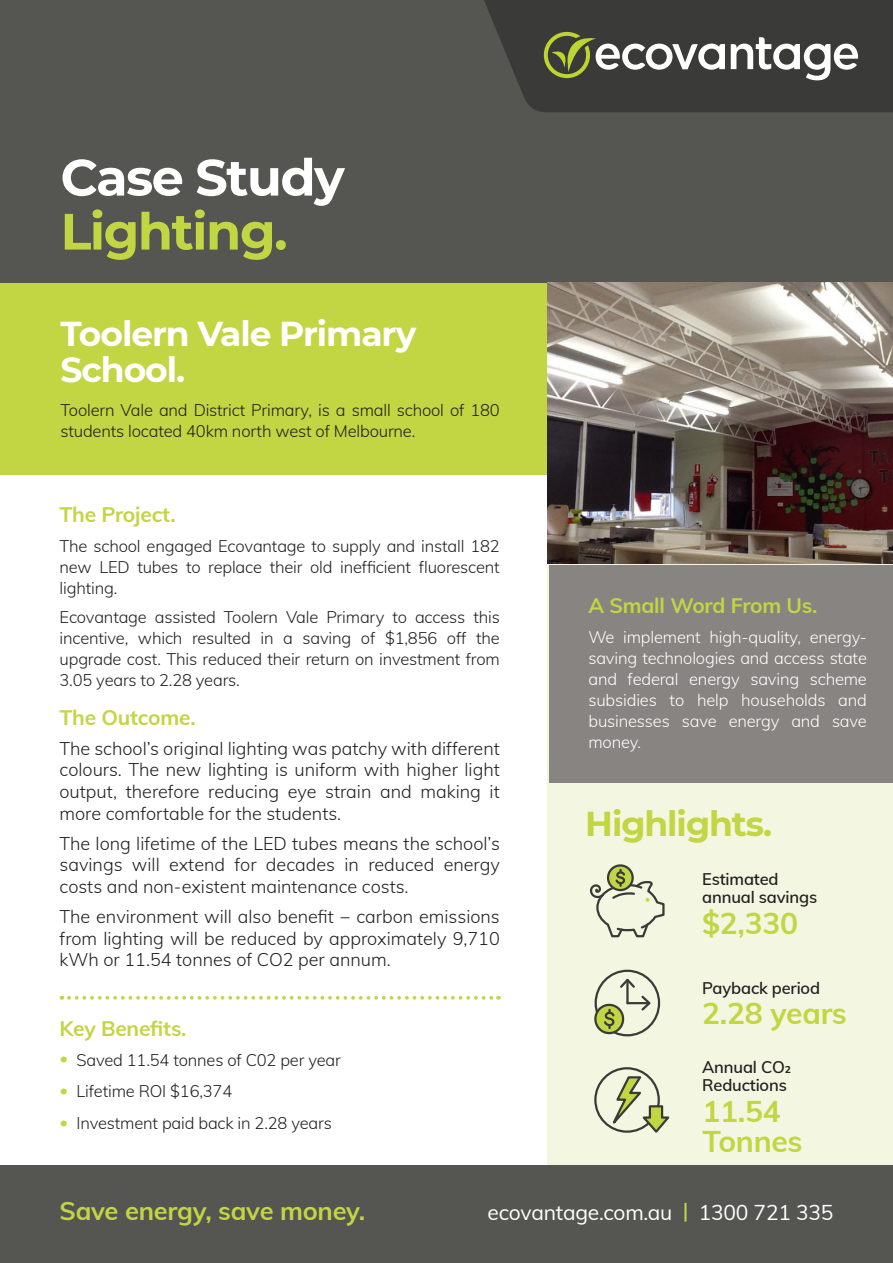
<style>
.page{position:relative;width:893px;height:1263px;background:#fff}
.page>*{position:absolute;margin:0;border:0;box-sizing:border-box;transform-origin:0 0}
.t1{font:700 51px "Montserrat";letter-spacing:-.03em;color:#fff}
.t2{font:700 51px "Montserrat";letter-spacing:-.03em;color:#c2d542}
.t3{font:700 34.5px/36px "Montserrat";letter-spacing:-.03em;color:#fff}
.t4{font:700 34.5px "Montserrat";letter-spacing:-.03em;color:#c2d542}
.t5{font:700 30px/30px "Mulish";letter-spacing:-.01em;color:#c2d542}
.t6{font:700 25.5px "Mulish";letter-spacing:-.01em;color:#c2d542}
.t7{font:700 21px "Mulish";letter-spacing:-.01em;color:#c2d542}
.t8{font:21px "Mulish";letter-spacing:-.01em;color:#fff}
.t9{font:300 18px/21.6px "Mulish";color:#231f20;text-align:justify}
.t10{font:300 16.5px/21px "Mulish";letter-spacing:-.01em;color:#231f20;text-align:justify}
.t11{font:300 16.5px/21px "Mulish";letter-spacing:-.01em;color:#fff;text-align:justify}
.t12{font:600 16.5px/18px "Mulish";letter-spacing:-.01em;color:#231f20}
.s1{font-weight:700;color:#c2d542}
.s2{font-weight:600;color:#c2d542}
</style>
<div class="page">
<div style="left:547px;top:544px;width:346px;height:651px;background:#f3f7e1"></div>
<div style="left:0;top:279px;width:893px;height:195px;background:#c2d542"></div>
<div style="left:0;top:0;width:893px;height:282px;background:#555551"></div>
<svg style="left:484px;top:0;width:409px;height:112px;background:#3c3d3a"></svg>
<svg style="left:731px;top:37px;width:127px;height:43px;background:#7d7e7c"></svg>
<svg style="left:544px;top:32px;width:181px;height:46px;background:#6d705e"></svg>
<div style="left:0;top:1165px;width:893px;height:98px;background:#555551"></div>
<img style="left:547px;top:282px;width:346px;height:281px">
<svg style="left:608px;top:865px;width:25px;height:25px"></svg>
<div style="left:607px;top:864px;width:27px;height:27px;border:2px solid #3a3b38;border-radius:50%"></div>
<svg style="left:589px;top:870px;width:76px;height:68px"></svg>
<div style="left:594px;top:1067px;width:66px;height:66px;border:2px solid #3a3b38;border-radius:50%"></div>
<svg style="left:608px;top:1075px;width:62px;height:58px"></svg>
<div style="left:595px;top:970px;width:65px;height:66px;border:2px solid #3a3b38;border-radius:50%"></div>
<svg style="left:595px;top:1005px;width:28px;height:28px"></svg>
<div style="left:594px;top:1004px;width:30px;height:30px;border:2px solid #3a3b38;border-radius:50%"></div>
<svg style="left:602px;top:976px;width:51px;height:52px"></svg>
<svg style="left:69px;top:996px;width:430px;height:4px"></svg>
<div style="left:549px;top:565px;width:344px;height:217px;background:#878482"></div>
<p class="t1" style="left:61px;top:141px;width:286px">Case Study</p>
<p class="t2" style="left:61px;top:195px;width:228px">Lighting.</p>
<p class="t3" style="left:61px;top:314px;width:358px">Toolern Vale Primary<br>School.</p>
<p class="t10" style="left:61px;top:399px;width:441px">Toolern Vale and District Primary, is a small school of 180 students located 40km north west of Melbourne.</p>
<p class="t7" style="left:60px;top:499px;width:118px">The Project.</p>
<p class="t10" style="left:60px;top:535px;width:442px">The school engaged Ecovantage to supply and install 182 new LED tubes to replace their old inefficient fluorescent lighting.</p>
<p class="t10" style="left:60px;top:606px;width:442px">Ecovantage assisted Toolern Vale Primary to access this incentive, which resulted in a saving of $1,856 off the upgrade cost. This reduced their return on investment from 3.05 years to 2.28 years.</p>
<p class="t7" style="left:60px;top:702px;width:138px">The Outcome.</p>
<p class="t9" style="left:60px;top:737px;width:442px">The school’s original lighting was patchy with different colours. The new lighting is uniform with higher light output, therefore reducing eye strain and making it more comfortable for the students.</p>
<p class="t9" style="left:60px;top:831px;width:442px">The long lifetime of the LED tubes means the school’s savings will extend for decades in reduced energy costs and non-existent maintenance costs.</p>
<p class="t9" style="left:60px;top:905px;width:442px">The environment will also benefit − carbon emissions from lighting will be reduced by approximately 9,710 kWh or 11.54 tonnes of CO2 per annum.</p>
<p class="t7" style="left:60px;top:1013px;width:128px">Key Benefits.</p>
<p class="t10" style="left:60px;top:1048px;width:283px"><span class="s1">•</span> Saved 11.54 tonnes of C02 per year</p>
<p class="t10" style="left:60px;top:1080px;width:174px"><span class="s1">•</span> Lifetime ROI $16,374</p>
<p class="t10" style="left:60px;top:1112px;width:274px"><span class="s1">•</span> Investment paid back in 2.28 years</p>
<p class="t7" style="left:588px;top:591px;width:231px">A Small Word From Us.</p>
<p class="t11" style="left:588px;top:626px;width:280px">We implement high-quality, energy&shy;saving technologies and access state and federal energy saving scheme subsidies to help households and businesses save energy and save money.</p>
<p class="t4" style="left:585px;top:799px;width:189px">Highlights.</p>
<p class="t12" style="left:702px;top:869px;width:117px">Estimated annual savings</p>
<p class="t5" style="left:702px;top:907px;width:98px">$2,330</p>
<p class="t12" style="left:702px;top:978px;width:119px">Payback period</p>
<p class="t5" style="left:702px;top:997px;width:146px">2.28 years</p>
<p class="t12" style="left:702px;top:1058px;width:90px">Annual CO₂</p>
<p class="t12" style="left:702px;top:1076px;width:86px">Reductions</p>
<p class="t5" style="left:703px;top:1094px;width:102px">11.54<br>Tonnes</p>
<p class="t6" style="left:60px;top:1193px;width:307px">Save energy, save money.</p>
<p class="t8" style="left:487px;top:1197px;width:347px">ecovantage.com.au <span class="s2">|</span> 1300 721 335</p>
</div>
